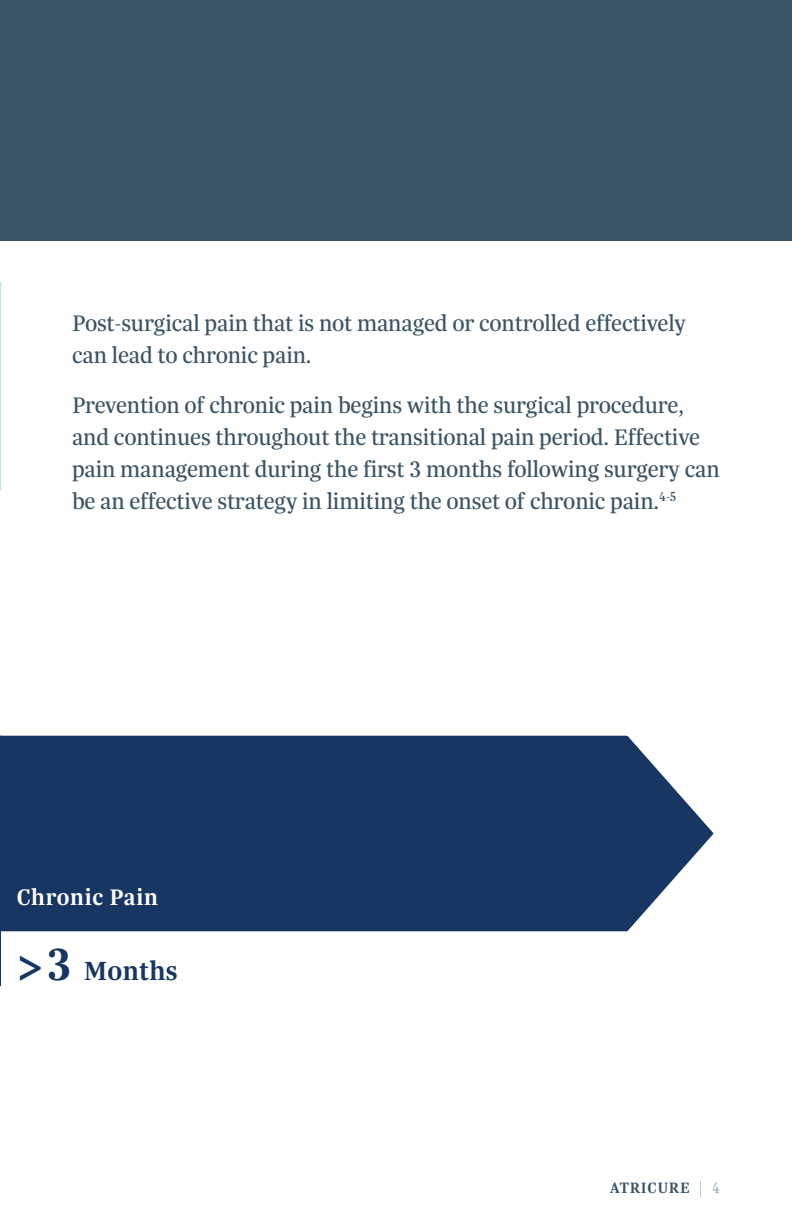
<style>
.page{position:relative;width:792px;height:1224px;background:#fff}
.page>*{position:absolute;margin:0;border:0;box-sizing:border-box;transform-origin:0 0}
.Body{font:600 28px "Trola";letter-spacing:.01em;color:#173662}
.Body-2{font:24px/32px "Trola";letter-spacing:-.01em;color:#3b5566}
.Body-3{font:600 24px "Trola";letter-spacing:.025em;color:#fff}
.t1{font:600 16px "Trola";letter-spacing:.05em;color:#3b5566}
.s1{font-size:48px}
.s2{font-weight:400;color:#9badb7}
</style>
<div class="page">
<div style="left:0;top:0;width:792px;height:240px;background:#3b5566"></div>
<svg style="left:1px;top:735px;width:713px;height:197px;background:#26436c"></svg>
<hr style="left:0;top:736px;width:1px;height:250px;background:#173662">
<p class="Body-2" style="left:72px;top:307px;width:616px">Post-surgical pain that is not managed or controlled effectively can lead to chronic pain.</p>
<p class="Body-2" style="left:72px;top:389px;width:649px">Prevention of chronic pain begins with the surgical procedure, and continues throughout the transitional pain period. Effective pain management during the first 3 months following surgery can be an effective strategy in limiting the onset of chronic pain.<sup>4-5</sup></p>
<p class="Body-3" style="left:17px;top:881px;width:143px">Chronic Pain</p>
<p class="Body" style="left:17px;top:952px;width:163px"><span class="s1">&gt;3</span> Months</p>
<p class="t1" style="left:610px;top:1177px;width:112px">ATRICURE <span class="s2">| 4</span></p>
</div>
